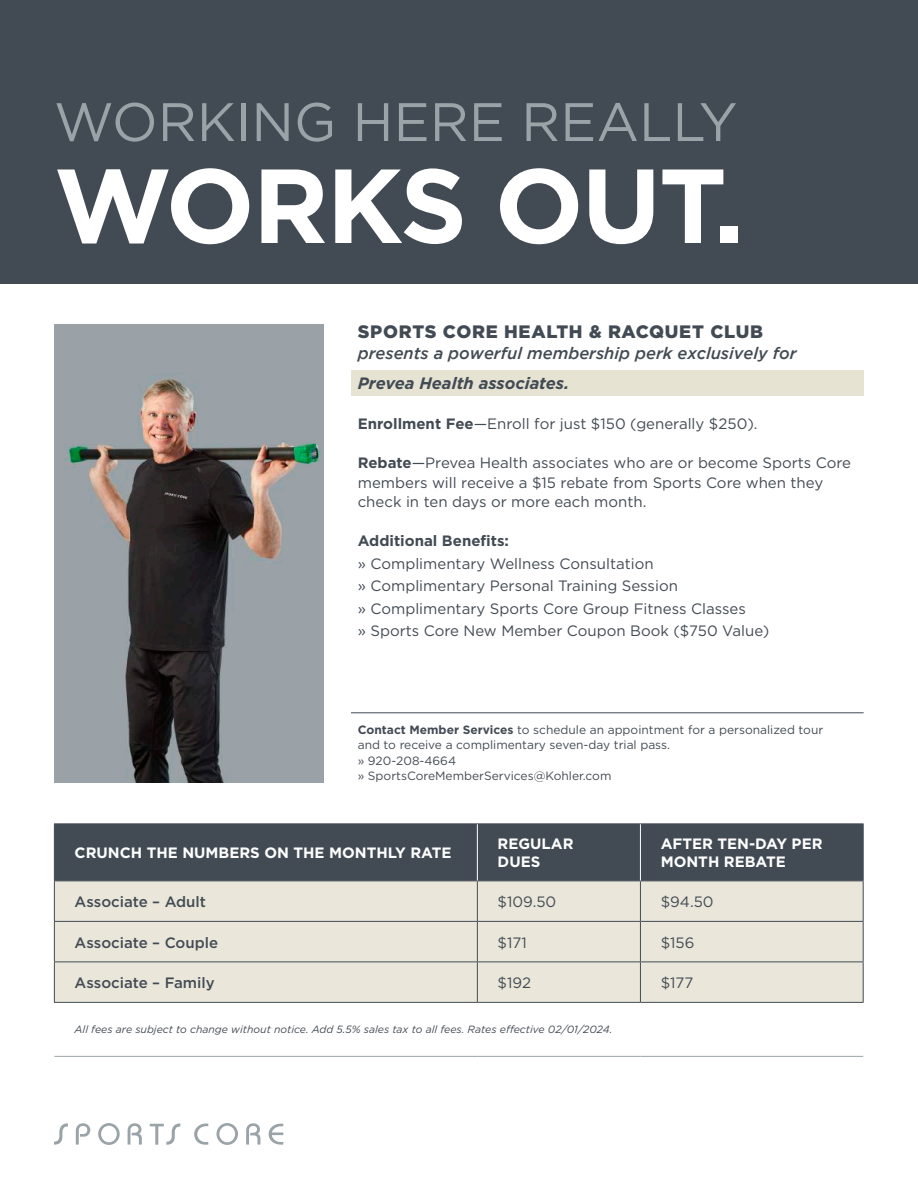
<style>
.page{position:relative;width:918px;height:1188px;background:#fff}
.page>*{position:absolute;margin:0;border:0;box-sizing:border-box;transform-origin:0 0}
.t1{font:700 105px "Gotham";letter-spacing:-.02em;color:#fff}
.t2{font:54px "Gotham";color:#9aa4a8}
.t3{font:900 18px "Gotham";letter-spacing:.04em;color:#424b54}
.t4{font:italic 500 16.5px "Gotham";color:#424b54}
.t5{font:italic 700 16.5px "Gotham";color:#424b54}
.t6{font:15px/22.5px "Gotham";color:#424b54}
.t7{font:700 15px/18px "Gotham";color:#fff}
.t8{font:500 15px "Gotham";color:#424b54}
.t9{font:700 15px "Gotham";color:#424b54}
.t10{font:12px/15px "Gotham";color:#424b54}
.t11{font:italic 10.5px "Gotham";color:#424b54}
.s1{font-weight:700}
</style>
<div class="page">
<div style="left:0;top:0;width:918px;height:284px;background:#424b54"></div>
<svg style="left:54px;top:1123px;width:229px;height:22px"></svg>
<div style="left:351px;top:370px;width:513px;height:26px;background:#e6e3d3"></div>
<hr style="left:351px;top:712px;width:513px;height:1px;background:#424b54">
<div style="left:55px;top:825px;width:808px;height:55px;background:#424b54"></div>
<div style="left:55px;top:881px;width:808px;height:121px;background:#eae7da"></div>
<hr style="left:640px;top:824px;width:224px;height:1px;background:#424b54">
<hr style="left:863px;top:824px;width:1px;height:56px;background:#424b54">
<hr style="left:54px;top:881px;width:1px;height:40px;background:#424b54">
<hr style="left:477px;top:881px;width:1px;height:40px;background:#424b54">
<hr style="left:640px;top:880px;width:224px;height:1px;background:#424b54">
<hr style="left:640px;top:881px;width:1px;height:40px;background:#424b54">
<hr style="left:863px;top:881px;width:1px;height:40px;background:#424b54">
<hr style="left:54px;top:922px;width:1px;height:40px;background:#424b54">
<hr style="left:477px;top:922px;width:1px;height:40px;background:#424b54">
<hr style="left:640px;top:921px;width:224px;height:1px;background:#424b54">
<hr style="left:640px;top:922px;width:1px;height:40px;background:#424b54">
<hr style="left:863px;top:922px;width:1px;height:40px;background:#424b54">
<hr style="left:54px;top:962px;width:1px;height:40px;background:#424b54">
<hr style="left:477px;top:962px;width:1px;height:40px;background:#424b54">
<hr style="left:640px;top:962px;width:224px;height:1px;background:#424b54">
<hr style="left:640px;top:962px;width:1px;height:40px;background:#424b54">
<hr style="left:863px;top:962px;width:1px;height:40px;background:#424b54">
<hr style="left:54px;top:824px;width:423px;height:1px;background:#424b54">
<hr style="left:54px;top:824px;width:1px;height:56px;background:#424b54">
<hr style="left:54px;top:880px;width:423px;height:1px;background:#424b54">
<hr style="left:477px;top:880px;width:163px;height:1px;background:#424b54">
<hr style="left:54px;top:921px;width:423px;height:1px;background:#424b54">
<hr style="left:477px;top:921px;width:163px;height:1px;background:#424b54">
<hr style="left:54px;top:962px;width:423px;height:1px;background:#424b54">
<hr style="left:477px;top:962px;width:163px;height:1px;background:#424b54">
<hr style="left:54px;top:1002px;width:423px;height:1px;background:#424b54">
<hr style="left:477px;top:1002px;width:163px;height:1px;background:#424b54">
<hr style="left:640px;top:1002px;width:224px;height:1px;background:#424b54">
<hr style="left:54px;top:1056px;width:423px;height:1px;background:#9aa4a8">
<hr style="left:477px;top:1056px;width:163px;height:1px;background:#9aa4a8">
<hr style="left:640px;top:1056px;width:223px;height:1px;background:#9aa4a8">
<hr style="left:477px;top:824px;width:163px;height:1px;background:#424b54">
<hr style="left:477px;top:824px;width:1px;height:56px;background:#fff">
<hr style="left:640px;top:824px;width:1px;height:56px;background:#fff">
<img style="left:54px;top:324px;width:270px;height:459px">
<h2 class="t2" style="left:54px;top:87px;width:685px">WORKING HERE REALLY</h2>
<h1 class="t1" style="left:54px;top:136px;width:692px">WORKS OUT.</h1>
<p class="t3" style="left:358px;top:320px;width:407px">SPORTS CORE HEALTH &amp; RACQUET CLUB</p>
<p class="t4" style="left:358px;top:344px;width:440px">presents a powerful membership perk exclusively for</p>
<p class="t5" style="left:358px;top:372px;width:213px">Prevea Health associates.</p>
<p class="t6" style="left:358px;top:413px;width:401px"><span class="s1">Enrollment Fee</span>—Enroll for just $150 (generally $250).</p>
<p class="t6" style="left:358px;top:453px;width:495px;line-height:19.5px"><span class="s1">Rebate</span>—Prevea Health associates who are or become Sports Core members will receive a $15 rebate from Sports Core when they check in ten days or more each month.</p>
<p class="t9" style="left:358px;top:531px;width:153px">Additional Benefits:</p>
<p class="t6" style="left:358px;top:552px;width:413px">» Complimentary Wellness Consultation<br>» Complimentary Personal Training Session<br>» Complimentary Sports Core Group Fitness Classes<br>» Sports Core New Member Coupon Book ($750 Value)</p>
<p class="t10" style="left:358px;top:722px;width:467px"><span class="s1">Contact Member Services</span> to schedule an appointment for a personalized tour and to receive a complimentary seven-day trial pass.</p>
<p class="t10" style="left:358px;top:753px;width:255px">» 920-208-4664<br>» SportsCoreMemberServices@Kohler.com</p>
<p class="t7" style="left:75px;top:844px;width:378px">CRUNCH THE NUMBERS ON THE MONTHLY RATE</p>
<p class="t7" style="left:498px;top:835px;width:77px">REGULAR<br>DUES</p>
<p class="t7" style="left:661px;top:835px;width:163px">AFTER TEN-DAY PER<br>MONTH REBATE</p>
<p class="t8" style="left:75px;top:892px;width:133px">Associate – Adult</p>
<p class="t6" style="left:498px;top:890px;width:60px">$109.50</p>
<p class="t6" style="left:661px;top:890px;width:54px">$94.50</p>
<p class="t8" style="left:75px;top:933px;width:145px">Associate – Couple</p>
<p class="t6" style="left:498px;top:931px;width:31px">$171</p>
<p class="t6" style="left:661px;top:931px;width:35px">$156</p>
<p class="t8" style="left:75px;top:973px;width:142px">Associate – Family</p>
<p class="t6" style="left:498px;top:971px;width:35px">$192</p>
<p class="t6" style="left:661px;top:971px;width:34px">$177</p>
<p class="t11" style="left:75px;top:1022px;width:539px">All fees are subject to change without notice. Add 5.5% sales tax to all fees. Rates effective 02/01/2024.</p>
</div>
